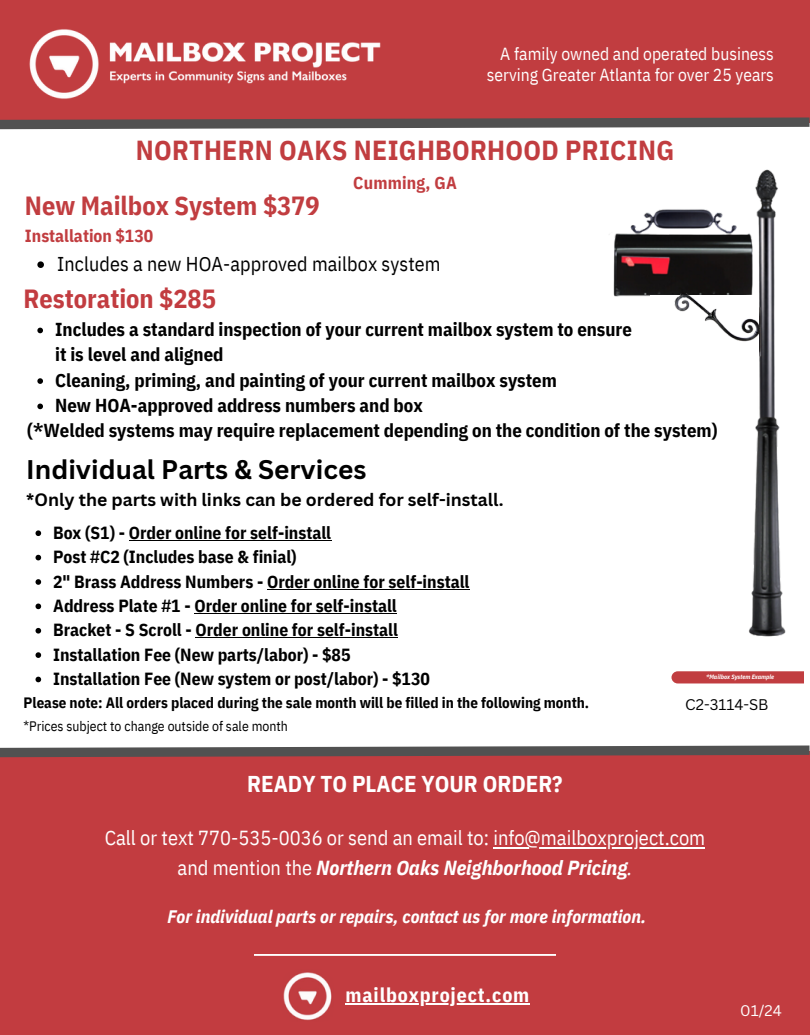
<style>
.page{position:relative;width:810px;height:1035px;background:#fff}
.page>*{position:absolute;margin:0;border:0;box-sizing:border-box;transform-origin:0 0}
.t1{font:700 27.5px "IBM Plex Sans Cond";letter-spacing:.01em;color:#c13d40}
.t2{font:700 26.25px "Canva Sans";color:#000}
.t3{font:700 26.25px "IBM Plex Sans Cond";color:#c13d40}
.t4{font:700 26.25px "IBM Plex Sans Cond";color:#c23c40}
.t5{font:700 22.88px "IBM Plex Sans Cond";color:#fff}
.t6{font:20.38px "IBM Plex Sans Cond";color:#fff}
.t7{font:italic 700 20.38px "IBM Plex Sans Cond";color:#fff}
.t8{font:20px "IBM Plex Sans Cond";letter-spacing:.005em;color:#000}
.t9{font:700 19.88px "IBM Plex Sans Cond";letter-spacing:.045em;color:#fff}
.t10{font:700 18.75px "IBM Plex Sans Cond";color:#000}
.t11{font:italic 700 18px "IBM Plex Sans Cond";color:#fff}
.t12{font:700 18px "IBM Plex Sans Cond";color:#fff}
.t13{font:700 17.5px "IBM Plex Sans Cond";color:#000}
.t14{font:17.5px/20.6px "IBM Plex Sans Cond";color:#fff;text-align:right}
.t15{font:700 17.5px "Canva Sans";color:#000}
.t16{font:700 17.5px "IBM Plex Sans Cond";color:#c13d40}
.t17{font:700 15px "IBM Plex Sans Cond";color:#000}
.t18{font:15px "Canva Sans";color:#000}
.t19{font:15px "Canva Sans";color:#fff}
.t20{font:13.75px "IBM Plex Sans Cond";color:#000}
.t21{font:italic 700 6.25px "IBM Plex Sans Cond";color:#fff}
.s1{font-weight:400;font-style:normal}
.s2{font-weight:400}
</style>
<div class="page">
<div style="left:0;top:0;width:809px;height:122px;background:#c13d40"></div>
<div style="left:672px;top:671px;width:132px;height:12px;background:#c13d40"></div>
<div style="left:0;top:751px;width:810px;height:284px;background:#c23c40"></div>
<img style="left:283px;top:972px;width:49px;height:48px">
<hr style="left:254px;top:954px;width:302px;height:2px;background:#fff">
<svg style="left:0;top:113px;width:810px;height:17px"></svg>
<svg style="left:0;top:745px;width:810px;height:13px"></svg>
<img style="left:29px;top:29px;width:352px;height:70px">
<img style="left:609px;top:169px;width:177px;height:468px">
<div style="left:650px;top:296px;width:109px;height:100px;background:#fff"></div>
<img style="left:669px;top:283px;width:99px;height:73px">
<hr style="left:346px;top:1003px;width:184px;height:2px;background:#fff">
<svg style="left:37px;top:328px;width:6px;height:5px"></svg>
<svg style="left:37px;top:378px;width:6px;height:6px"></svg>
<svg style="left:37px;top:404px;width:6px;height:5px"></svg>
<svg style="left:36px;top:530px;width:5px;height:6px"></svg>
<hr style="left:129px;top:540px;width:202px;height:1px;background:#000">
<svg style="left:36px;top:555px;width:5px;height:5px"></svg>
<svg style="left:36px;top:579px;width:5px;height:6px"></svg>
<hr style="left:267px;top:589px;width:203px;height:1px;background:#000">
<svg style="left:36px;top:604px;width:5px;height:5px"></svg>
<hr style="left:194px;top:613px;width:203px;height:1px;background:#000">
<svg style="left:36px;top:628px;width:5px;height:6px"></svg>
<hr style="left:196px;top:637px;width:202px;height:1px;background:#000">
<svg style="left:36px;top:652px;width:5px;height:6px"></svg>
<svg style="left:36px;top:677px;width:5px;height:5px"></svg>
<hr style="left:493px;top:847px;width:212px;height:2px;background:#fff">
<svg style="left:37px;top:261px;width:7px;height:7px"></svg>
<p class="t14" style="left:487px;top:43px;width:289px">A family owned and operated business serving Greater Atlanta for over 25 years</p>
<h1 class="t1" style="left:136px;top:132px;width:540px">NORTHERN OAKS NEIGHBORHOOD PRICING</h1>
<h1 class="t16" style="left:353px;top:171px;width:105px">Cumming, GA</h1>
<h2 class="t3" style="left:25px;top:189px;width:296px">New Mailbox System $379</h2>
<h2 class="t16" style="left:25px;top:224px;width:130px">Installation $130</h2>
<p class="t8" style="left:57px;top:250px;width:385px">Includes a new HOA-approved mailbox system</p>
<h5 class="t4" style="left:24px;top:281px;width:194px">Restoration $285</h5>
<h1 class="t10" style="left:55px;top:317px;width:578px">Includes a standard inspection of your current mailbox system to ensure</h1>
<h4 class="t10" style="left:55px;top:342px;width:170px">it is level and aligned</h4>
<h3 class="t10" style="left:55px;top:367px;width:503px">Cleaning, priming, and painting of your current mailbox system</h3>
<h4 class="t10" style="left:55px;top:393px;width:369px">New HOA-approved address numbers and box</h4>
<h4 class="t10" style="left:27px;top:418px;width:692px">(*Welded systems may require replacement depending on the condition of the system)</h4>
<h4 class="t2" style="left:26px;top:451px;width:342px">Individual Parts &amp; Services</h4>
<h4 class="t15" style="left:26px;top:487px;width:479px">*Only the parts with links can be ordered for self-install.</h4>
<h3 class="t13" style="left:53px;top:521px;width:280px">Box (S1) - Order online for self-install</h3>
<h5 class="t13" style="left:53px;top:545px;width:245px">Post #C2 (Includes base &amp; finial)</h5>
<h6 class="t13" style="left:53px;top:570px;width:418px">2" Brass Address Numbers - Order online for self-install</h6>
<h6 class="t13" style="left:53px;top:594px;width:345px">Address Plate #1 - Order online for self-install</h6>
<h6 class="t13" style="left:53px;top:618px;width:346px">Bracket - S Scroll - Order online for self-install</h6>
<h6 class="t13" style="left:53px;top:643px;width:299px">Installation Fee (New parts/labor) - $85</h6>
<h6 class="t13" style="left:53px;top:667px;width:378px">Installation Fee (New system or post/labor) - $130</h6>
<p class="t17" style="left:24px;top:692px;width:567px">Please note: All orders placed during the sale month will be filled in the following month.</p>
<h3 class="t20" style="left:24px;top:717px;width:266px">*Prices subject to change outside of sale month</h3>
<h4 class="t21" style="left:706px;top:673px;width:70px">*Mailbox System Example</h4>
<p class="t18" style="left:685px;top:694px;width:85px">C2-3114-SB</p>
<h6 class="t5" style="left:247px;top:768px;width:317px">READY TO PLACE YOUR ORDER?</h6>
<p class="t6" style="left:105px;top:824px;width:602px">Call or text 770-535-0036 or send an email to: info@mailboxproject.com</p>
<p class="t7" style="left:178px;top:854px;width:456px"><span class="s1">and mention the</span> Northern Oaks Neighborhood Pricing<span class="s2">.</span></p>
<p class="t12" style="left:247px;top:855px;width:379px">Have a photo of your mailbox ready to send to us!</p>
<h6 class="t11" style="left:168px;top:904px;width:480px">For individual parts or repairs, contact us for more information.</h6>
<p class="t9" style="left:346px;top:981px;width:185px">mailboxproject.com</p>
<h5 class="t19" style="left:740px;top:1000px;width:43px">01/24</h5>
</div>
